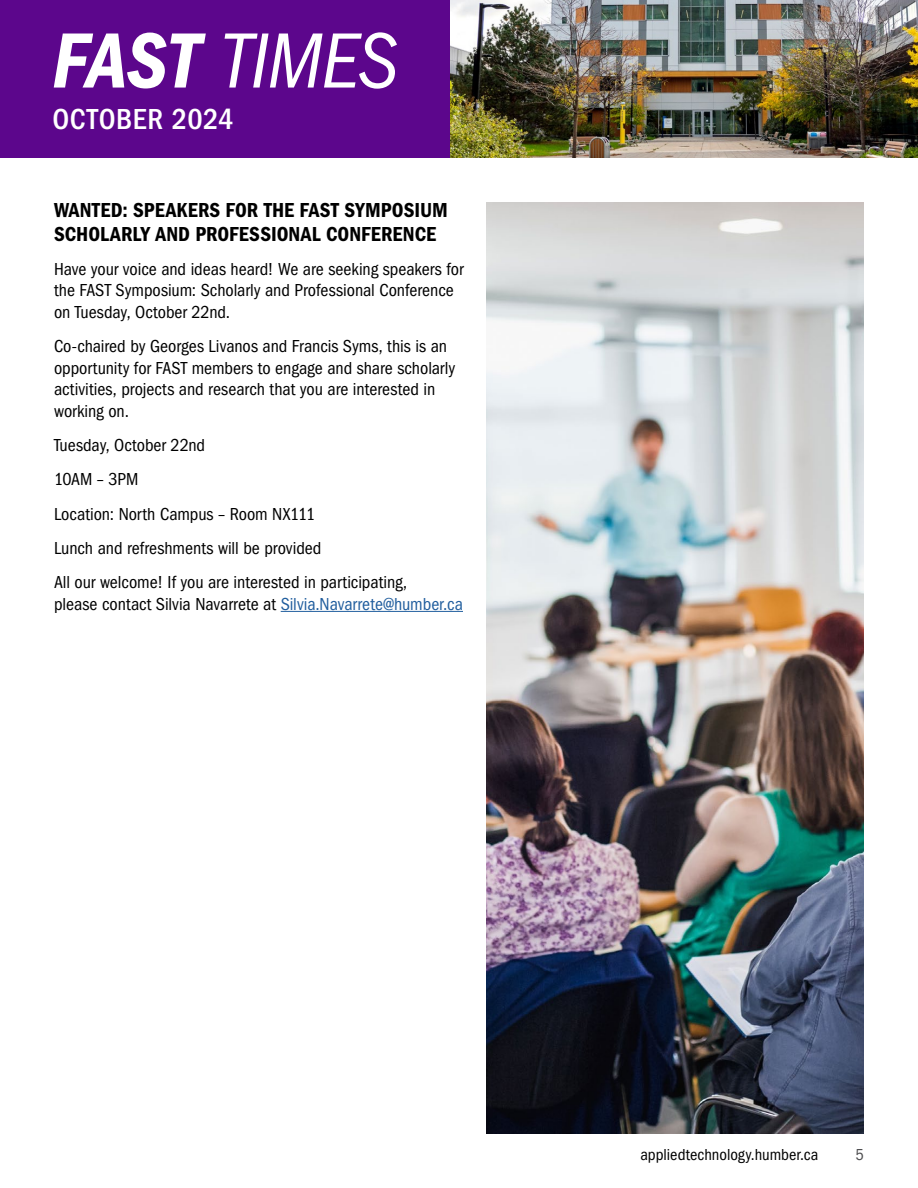
<style>
.page{position:relative;width:918px;height:1188px;background:#fff}
.page>*{position:absolute;margin:0;border:0;box-sizing:border-box;transform-origin:0 0}
.t1{font:italic condensed 81px "ITC Franklin Gothic Std";letter-spacing:-.015em;color:#fff}
.t2{font:500 condensed 30px "ITC Franklin Gothic Std";letter-spacing:.015em;color:#fff}
.t3{font:21px/24px "ITC Franklin Gothic Std Dm Cd";letter-spacing:.005em;color:#000}
.t4{font:condensed 18px/21.6px "ITC Franklin Gothic Std";color:#000}
.t5{font:condensed 16.5px "ITC Franklin Gothic Std";color:#000}
.t6{font:condensed 16.5px "ITC Franklin Gothic Std";color:#4d4d4f}
.s1{font-family:"ITC Franklin Gothic Std Dm Cd It";font-style:normal;font-stretch:normal}
.s2{color:#215e9e}
</style>
<div class="page">
<div style="left:0;top:0;width:450px;height:158px;background:#5c068c"></div>
<img style="left:450px;top:0;width:468px;height:158px">
<img style="left:486px;top:202px;width:378px;height:932px">
<hr style="left:281px;top:611px;width:182px;height:1px;background:#215e9e">
<h1 class="t1" style="left:52px;top:15px;width:348px"><span class="s1">FAST</span> TIMES</h1>
<h2 class="t2" style="left:52px;top:102px;width:183px">OCTOBER 2024</h2>
<p class="t3" style="left:54px;top:198px;width:395px">WANTED: SPEAKERS FOR THE FAST SYMPOSIUM<br>SCHOLARLY AND PROFESSIONAL CONFERENCE</p>
<p class="t4" style="left:54px;top:258px;width:411px">Have your voice and ideas heard! We are seeking speakers for the FAST Symposium: Scholarly and Professional Conference on Tuesday, October 22nd.</p>
<p class="t4" style="left:54px;top:336px;width:403px">Co-chaired by Georges Livanos and Francis Syms, this is an opportunity for FAST members to engage and share scholarly activities, projects and research that you are interested in working on.</p>
<p class="t4" style="left:54px;top:428px;width:355px;line-height:34.2px">Tuesday, October 22nd<br>10AM – 3PM<br>Location: North Campus – Room NX111<br>Lunch and refreshments will be provided<br>All our welcome! If you are interested in participating,</p>
<p class="t4" style="left:54px;top:593px;width:410px">please contact Silvia Navarrete at <span class="s2">Silvia.Navarrete@humber.ca</span></p>
<p class="t5" style="left:640px;top:1146px;width:180px">appliedtechnology.humber.ca</p>
<p class="t6" style="left:856px;top:1146px;width:10px">5</p>
</div>
